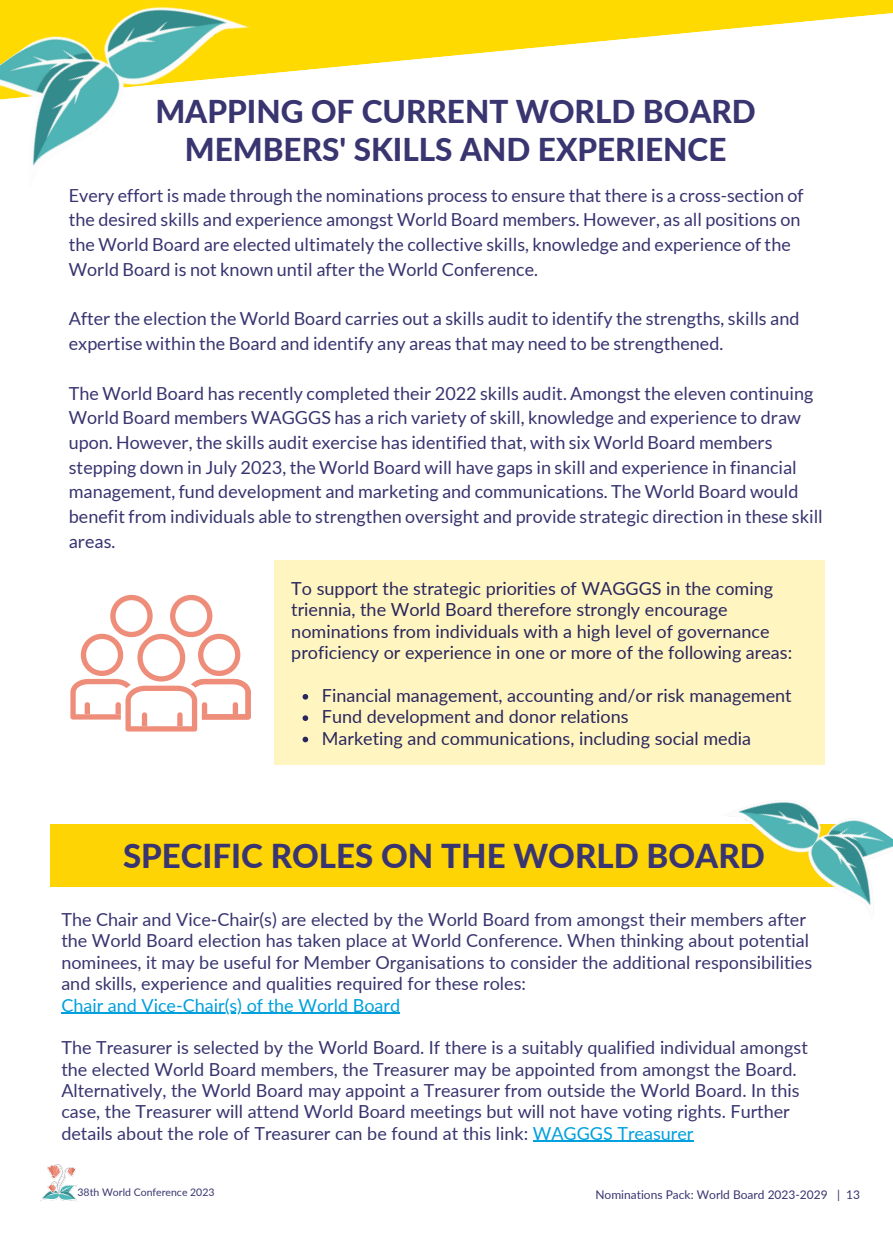
<style>
.page{position:relative;width:893px;height:1233px;background:#fff}
.page>*{position:absolute;margin:0;border:0;box-sizing:border-box;transform-origin:0 0}
.t1{font:800 33px "Lato";color:#383570}
.t2{font:800 31.5px/38.2px "Lato";color:#383570;text-align:center}
.t3{font:18px/24.8px "Lato";color:#383570}
.t4{font:18px/21.3px "Lato";color:#2a265e}
.t5{font:18px "Lato";color:#00a0dd}
.t6{font:12px "Lato";color:#383570}
.t7{font:10.5px "Lato";color:#383570}
.s1{color:#00a0dd}
</style>
<div class="page">
<div style="left:275px;top:560px;width:549px;height:205px;background:#fff5c0"></div>
<div style="left:50px;top:824px;width:795px;height:63px;background:#ffd400"></div>
<svg style="left:70px;top:595px;width:181px;height:136px"></svg>
<hr style="left:61px;top:1013px;width:339px;height:1px;background:#00a0dd">
<hr style="left:532px;top:1141px;width:161px;height:1px;background:#00a0dd">
<img style="left:41px;top:1164px;width:36px;height:37px">
<svg style="left:251px;top:0;width:641px;height:76px;fill:#ffda00"></svg>
<img style="left:0;top:0;width:251px;height:166px">
<img style="left:735px;top:752px;width:157px;height:167px">
<svg style="left:302px;top:694px;width:6px;height:6px"></svg>
<svg style="left:302px;top:715px;width:6px;height:6px"></svg>
<svg style="left:302px;top:737px;width:6px;height:5px"></svg>
<h2 class="t2" style="left:155px;top:92px;width:602px">MAPPING OF CURRENT WORLD BOARD<br>MEMBERS' SKILLS AND EXPERIENCE</h2>
<p class="t3" style="left:69px;top:182px;width:736px">Every effort is made through the nominations process to ensure that there is a cross-section of the desired skills and experience amongst World Board members. However, as all positions on the World Board are elected ultimately the collective skills, knowledge and experience of the World Board is not known until after the World Conference.</p>
<p class="t3" style="left:69px;top:306px;width:732px">After the election the World Board carries out a skills audit to identify the strengths, skills and expertise within the Board and identify any areas that may need to be strengthened.</p>
<p class="t3" style="left:69px;top:380px;width:755px">The World Board has recently completed their 2022 skills audit. Amongst the eleven continuing World Board members WAGGGS has a rich variety of skill, knowledge and experience to draw upon. However, the skills audit exercise has identified that, with six World Board members stepping down in July 2023, the World Board will have gaps in skill and experience in financial management, fund development and marketing and communications. The World Board would benefit from individuals able to strengthen oversight and provide strategic direction in these skill areas.</p>
<p class="t4" style="left:291px;top:577px;width:502px">To support the strategic priorities of WAGGGS in the coming triennia, the World Board therefore strongly encourage nominations from individuals with a high level of governance proficiency or experience in one or more of the following areas:</p>
<p class="t4" style="left:322px;top:684px;width:471px">Financial management, accounting and/or risk management<br>Fund development and donor relations<br>Marketing and communications, including social media</p>
<h1 class="t1" style="left:123px;top:835px;width:643px">SPECIFIC ROLES ON THE WORLD BOARD</h1>
<p class="t3" style="left:61px;top:908px;width:752px;line-height:21.3px">The Chair and Vice-Chair(s) are elected by the World Board from amongst their members after the World Board election has taken place at World Conference. When thinking about potential nominees, it may be useful for Member Organisations to consider the additional responsibilities and skills, experience and qualities required for these roles:</p>
<p class="t5" style="left:61px;top:994px;width:340px">Chair and Vice-Chair(s) of the World Board</p>
<p class="t3" style="left:61px;top:1037px;width:748px;line-height:21.3px">The Treasurer is selected by the World Board. If there is a suitably qualified individual amongst the elected World Board members, the Treasurer may be appointed from amongst the Board.<br>Alternatively, the World Board may appoint a Treasurer from outside the World Board. In this case, the Treasurer will attend World Board meetings but will not have voting rights. Further details about the role of Treasurer can be found at this link: <span class="s1">WAGGGS Treasurer</span></p>
<p class="t7" style="left:78px;top:1186px;width:138px">38th World Conference 2023</p>
<p class="t6" style="left:595px;top:1187px;width:266px">Nominations Pack: World Board 2023-2029 | 13</p>
</div>
